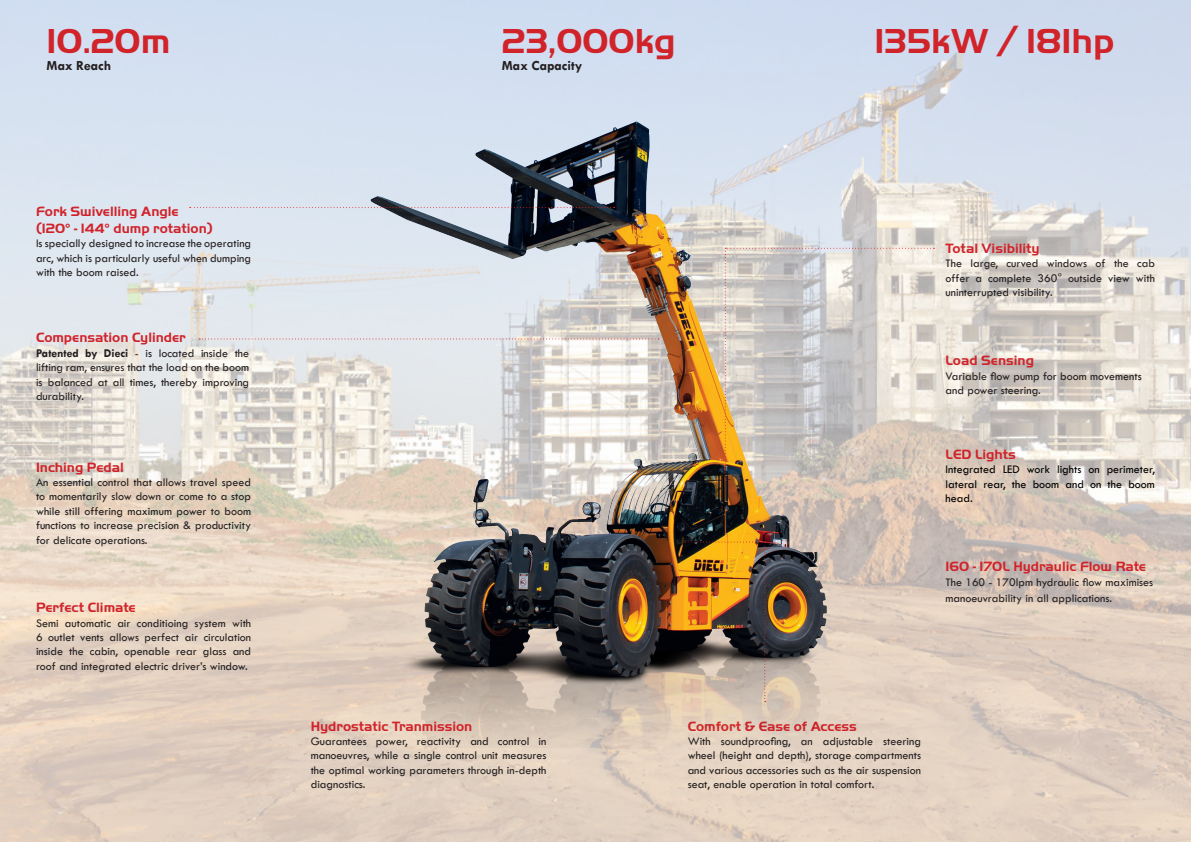
<style>
.page{position:relative;width:1191px;height:842px;background:#fff}
.page>*{position:absolute;margin:0;border:0;box-sizing:border-box;transform-origin:0 0}
.t1{font:700 36px "Handel Got D";color:#d1232a}
.t2{font:700 14px/16.8px "Handel Got D";color:#d1232a}
.t3{font:700 14px "Tw Cen";color:#231f20}
.t4{font:12px/14.4px "Tw Cen";color:#231f20;text-align:justify}
.t5{font:12px/14.4px "Tw Cen";color:#000;text-align:justify}
.s1{font-weight:700}
</style>
<div class="page">
<img style="left:0;top:0;width:1191px;height:842px">
<img style="left:348px;top:114px;width:499px;height:633px">
<svg style="left:190px;top:207px;width:424px;height:1px"></svg>
<svg style="left:199px;top:338px;width:460px;height:1px"></svg>
<img style="left:684px;top:541px;width:81px;height:161px">
<svg style="left:724px;top:248px;width:210px;height:233px;background:#d1cac3"></svg>
<p class="t1" style="left:47px;top:21px;width:125px">10.20m</p>
<p class="t3" style="left:47px;top:57px;width:66px">Max Reach</p>
<p class="t2" style="left:36px;top:203px;width:178px">Fork Swivelling Angle (120° - 144° dump rotation)</p>
<p class="t4" style="left:36px;top:236px;width:217px">Is specially designed to increase the operating arc, which is particularly useful when dumping with the boom raised.</p>
<p class="t2" style="left:36px;top:329px;width:151px">Compensation Cylinder</p>
<p class="t4" style="left:36px;top:346px;width:215px"><span class="s1">Patented by Dieci</span> - is located inside the lifting ram, ensures that the load on the boom is balanced at all times, thereby improving durability.</p>
<p class="t2" style="left:36px;top:459px;width:89px">Inching Pedal</p>
<p class="t4" style="left:36px;top:475px;width:217px">An essential control that allows travel speed to momentarily slow down or come to a stop while still offering maximum power to boom functions to increase precision &amp; productivity for delicate operations.</p>
<p class="t2" style="left:36px;top:599px;width:101px">Perfect Climate</p>
<p class="t4" style="left:36px;top:615px;width:217px">Semi automatic air conditioing system with 6 outlet vents allows perfect air circulation inside the cabin, openable rear glass and roof and integrated electric driver’s window.</p>
<p class="t1" style="left:502px;top:21px;width:175px">23,000kg</p>
<p class="t3" style="left:502px;top:57px;width:82px">Max Capacity</p>
<p class="t1" style="left:874px;top:21px;width:241px">135kW / 181hp</p>
<p class="t2" style="left:311px;top:718px;width:163px">Hydrostatic Tranmission</p>
<p class="t4" style="left:311px;top:734px;width:237px">Guarantees power, reactivity and control in manoeuvres, while a single control unit measures the optimal working parameters through in-depth diagnostics.</p>
<p class="t2" style="left:945px;top:240px;width:95px">Total Visibility</p>
<p class="t4" style="left:945px;top:256px;width:211px">The large, curved windows of the cab offer a complete 360° outside view with uninterrupted visibility.</p>
<p class="t2" style="left:945px;top:352px;width:90px">Load Sensing</p>
<p class="t4" style="left:945px;top:369px;width:198px">Variable flow pump for boom movements and power steering.</p>
<p class="t2" style="left:945px;top:446px;width:72px">LED Lights</p>
<p class="t5" style="left:945px;top:462px;width:211px">Integrated LED work lights on perimeter, lateral rear, the boom and on the boom head.</p>
<p class="t2" style="left:945px;top:558px;width:202px">160 - 170L Hydraulic Flow Rate</p>
<p class="t4" style="left:945px;top:573px;width:209px;line-height:16.8px">The 160 - 170lpm hydraulic flow maximises manoeuvrability in all applications.</p>
<p class="t2" style="left:687px;top:718px;width:170px">Comfort &amp; Ease of Access</p>
<p class="t4" style="left:687px;top:734px;width:235px">With soundproofing, an adjustable steering wheel (height and depth), storage compartments and various accessories such as the air suspension seat, enable operation in total comfort.</p>
</div>
